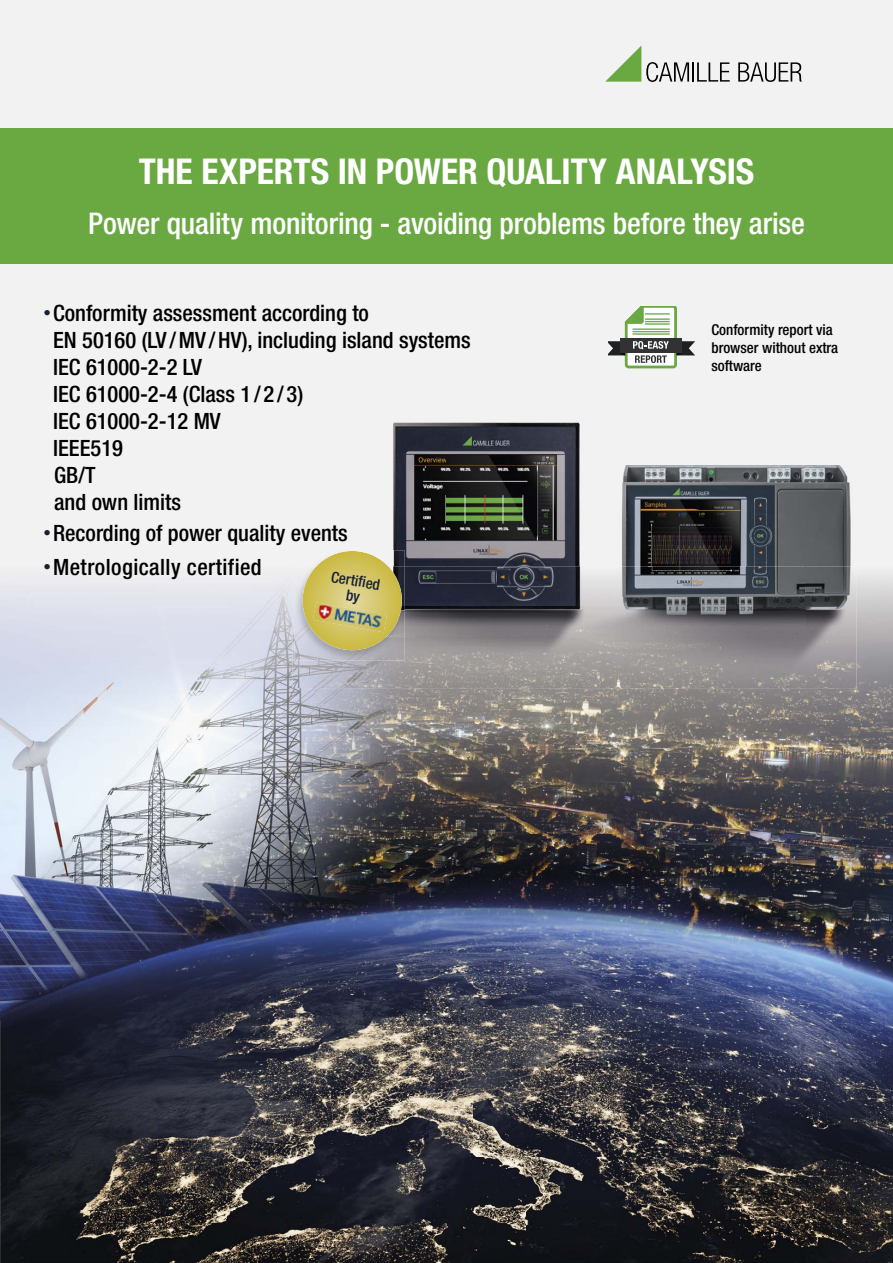
<style>
.page{position:relative;width:893px;height:1263px;background:#fff}
.page>*{position:absolute;margin:0;border:0;box-sizing:border-box;transform-origin:0 0}
.t1{font:700 condensed 35.7px "Helvetica Neue LT Pro";letter-spacing:-.005em;color:#fff}
.t2{font:500 condensed 29.85px "Helvetica Neue LT Pro";letter-spacing:-.005em;color:#fff}
.t3{font:500 condensed 22.5px/27px "Helvetica Neue LT Pro";color:#000}
.t4{font:500 condensed 22.5px "Helvetica Neue LT Pro";letter-spacing:.02em;color:#000}
.t5{font:500 condensed 22.5px/27px "Helvetica Neue LTW1 G";color:#000}
.t6{font:500 condensed 15.15px/15.1px "Helvetica Neue LTW1 G";color:#182033;text-align:center}
.t7{font:500 condensed 15px/18px "Helvetica Neue LT Pro";color:#000}
.s1{font-size:15px;color:#182033}
</style>
<div class="page">
<div style="left:0;top:0;width:892px;height:1263px;background:#f2f2f2"></div>
<img style="left:0;top:578px;width:315px;height:685px">
<img style="left:842px;top:575px;width:50px;height:688px">
<img style="left:315px;top:688px;width:527px;height:575px">
<img style="left:64px;top:1220px;width:786px;height:3px">
<img style="left:571px;top:1228px;width:279px;height:11px">
<svg style="left:605px;top:45px;width:84px;height:37px"></svg>
<hr style="left:692px;top:62px;width:2px;height:20px;background:#000">
<svg style="left:697px;top:62px;width:32px;height:20px"></svg>
<svg style="left:738px;top:62px;width:63px;height:20px"></svg>
<div style="left:0;top:128px;width:892px;height:136px;background:#6aa842"></div>
<svg style="left:608px;top:307px;width:87px;height:61px"></svg>
<img style="left:393px;top:422px;width:458px;height:94px">
<img style="left:393px;top:516px;width:2px;height:34px">
<img style="left:395px;top:516px;width:461px;height:131px">
<img style="left:293px;top:578px;width:1px;height:69px">
<img style="left:293px;top:647px;width:563px;height:41px">
<img style="left:294px;top:578px;width:37px;height:82px">
<img style="left:368px;top:650px;width:36px;height:10px">
<img style="left:331px;top:650px;width:37px;height:10px">
<svg style="left:298px;top:551px;width:106px;height:99px;background:#c8be7c"></svg>
<img style="left:313px;top:602px;width:74px;height:30px">
<h1 class="t1" style="left:139px;top:159px;width:617px">THE EXPERTS IN POWER QUALITY ANALYSIS</h1>
<h2 class="t2" style="left:88px;top:212px;width:718px">Power quality monitoring - avoiding problems before they arise</h2>
<p class="t3" style="left:53px;top:302px;width:419px;text-indent:-10px"><span class="s1">•</span>Conformity assessment according to<br>EN 50160 (LV / MV / HV), including island systems<br>IEC 61000-2-2 LV<br>IEC 61000-2-4 (Class 1 / 2 / 3)<br>IEC 61000-2-12 MV</p>
<p class="t5" style="left:53px;top:437px;width:71px">IEEE519<br>GB/T</p>
<p class="t3" style="left:54px;top:491px;width:128px">and own limits</p>
<p class="t3" style="left:43px;top:522px;width:306px"><span class="s1">•</span>Recording of power quality events</p>
<p class="t4" style="left:43px;top:559px;width:220px"><span class="s1">•</span>Metrologically certified</p>
<p class="t6" style="left:332px;top:571px;width:51px;rotate:10deg">Certifi ed by</p>
<p class="t7" style="left:711px;top:322px;width:128px">Conformity report via browser without extra software</p>
</div>
